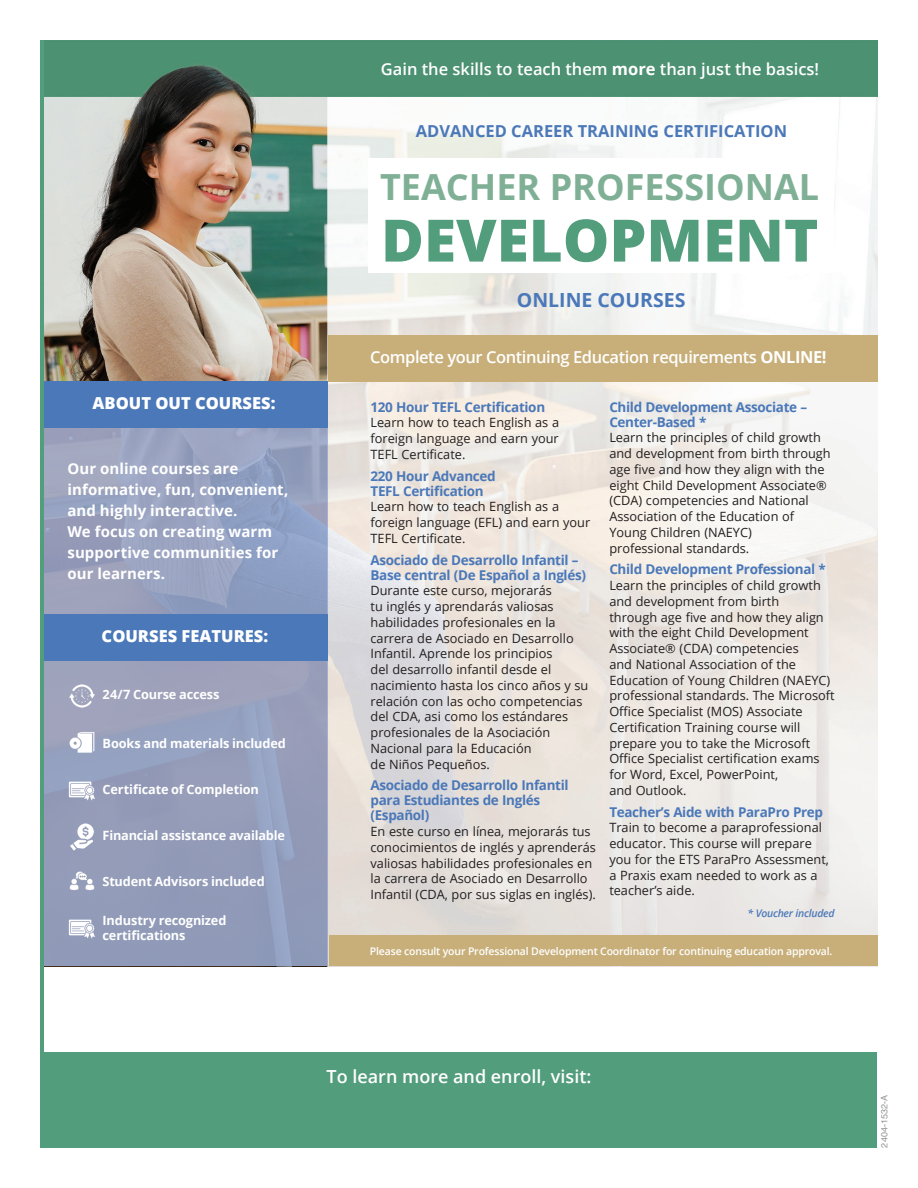
<style>
.page{position:relative;width:918px;height:1188px;background:#fff}
.page>*{position:absolute;margin:0;border:0;box-sizing:border-box;transform-origin:0 0}
.t1{font:800 58.5px "Open Sans";color:#529d7c}
.t2{font:700 36px "Open Sans";color:#7fb096}
.t3{font:700 19.5px "Open Sans";color:#4b78b8}
.t4{font:600 18px "Open Sans";color:#fff}
.t5{font:600 16.5px "Open Sans";letter-spacing:-.025em;color:#fff}
.t6{font:600 16.5px "Open Sans";color:#fff}
.t7{font:700 16.5px "Open Sans";color:#4b78b8}
.t8{font:800 16.5px "Open Sans";color:#fff}
.t9{font:700 15px/21px "Open Sans";letter-spacing:.005em;color:#fff}
.t10{font:700 13.5px/15px "Open Sans";letter-spacing:-.025em;color:#4b78b8}
.t11{font:12.75px/15.8px "Open Sans";color:#231f20}
.t12{font:700 12.75px/15.3px "Open Sans";letter-spacing:-.01em;color:#fff}
.t13{font:600 10.5px "Open Sans";letter-spacing:-.015em;color:#fff}
.t14{font:italic 600 10.5px "Open Sans";letter-spacing:-.025em;color:#4b78b8}
.t15{font:9px "Helvetica";color:#939598}
.s1{font-weight:700}
</style>
<div class="page">
<img style="left:44px;top:40px;width:834px;height:926px">
<div style="left:40px;top:1052px;width:838px;height:96px;background:#529d7c"></div>
<div style="left:40px;top:381px;width:288px;height:585px;background:linear-gradient(to right,#99a0ba,#929ebe)"></div>
<div style="left:40px;top:381px;width:288px;height:46px;background:#4b78b8"></div>
<div style="left:40px;top:615px;width:288px;height:46px;background:#4b78b8"></div>
<img style="left:68px;top:683px;width:27px;height:27px">
<img style="left:68px;top:732px;width:27px;height:21px">
<img style="left:68px;top:778px;width:27px;height:27px">
<img style="left:68px;top:823px;width:27px;height:27px">
<img style="left:68px;top:869px;width:27px;height:24px">
<img style="left:68px;top:915px;width:27px;height:27px">
<div style="left:329px;top:936px;width:548px;height:30px;background:#c8af7a"></div>
<div style="left:328px;top:335px;width:550px;height:46px;background:#c8af7a"></div>
<div style="left:369px;top:159px;width:465px;height:114px;background:#fff"></div>
<hr style="left:40px;top:40px;width:4px;height:1108px;background:#529d7c">
<p class="t8" style="left:93px;top:390px;width:184px">ABOUT OUT COURSES:</p>
<p class="t9" style="left:68px;top:457px;width:223px">Our online courses are informative, fun, convenient, and highly interactive.<br>We focus on creating warm supportive communities for our learners.</p>
<p class="t8" style="left:102px;top:624px;width:168px">COURSES FEATURES:</p>
<p class="t12" style="left:103px;top:686px;width:118px">24/7 Course access</p>
<p class="t12" style="left:103px;top:736px;width:185px">Books and materials included</p>
<p class="t12" style="left:103px;top:781px;width:158px">Certificate of Completion</p>
<p class="t12" style="left:103px;top:827px;width:184px">Financial assistance available</p>
<p class="t12" style="left:103px;top:873px;width:164px">Student Advisors included</p>
<p class="t12" style="left:103px;top:912px;width:125px">Industry recognized certifications</p>
<p class="t6" style="left:381px;top:57px;width:440px">Gain the skills to teach them <span class="s1">more</span> than just the basics!</p>
<p class="t7" style="left:416px;top:119px;width:373px">ADVANCED CAREER TRAINING CERTIFICATION</p>
<h2 class="t2" style="left:380px;top:162px;width:441px">TEACHER PROFESSIONAL</h2>
<h1 class="t1" style="left:381px;top:196px;width:439px">DEVELOPMENT</h1>
<h3 class="t3" style="left:517px;top:287px;width:170px">ONLINE COURSES</h3>
<p class="t5" style="left:370px;top:346px;width:458px">Complete your Continuing Education requirements <span class="s1">ONLINE!</span></p>
<p class="t10" style="left:371px;top:399px;width:176px">120 Hour TEFL Certification</p>
<p class="t11" style="left:371px;top:415px;width:190px;text-align:justify">Learn how to teach English as a foreign language and earn your TEFL Certificate.</p>
<p class="t10" style="left:371px;top:468px;width:127px">220 Hour Advanced<br>TEFL Certification</p>
<p class="t11" style="left:371px;top:499px;width:221px">Learn how to teach English as a foreign language (EFL) and earn your<br>TEFL Certificate.</p>
<p class="t10" style="left:371px;top:552px;width:217px">Asociado de Desarrollo Infantil –<br>Base central (De Español a Inglés)</p>
<p class="t11" style="left:371px;top:582px;width:219px">Durante este curso, mejorarás<br>tu inglés y aprendarás valiosas habilidades profesionales en la carrera de Asociado en Desarrollo<br>Infantil. Aprende los principios<br>del desarrollo infantil desde el nacimiento hasta los cinco años y su relación con las ocho competencias del CDA, asi como los estándares profesionales de la Asociación<br>Nacional para la Educación<br>de Niños Pequeños.</p>
<p class="t10" style="left:371px;top:778px;width:200px">Asociado de Desarrollo Infantil para Estudiantes de Inglés (Español)</p>
<p class="t11" style="left:371px;top:823px;width:227px">En este curso en línea, mejorarás tus conocimientos de inglés y aprenderás valiosas habilidades profesionales en la carrera de Asociado en Desarrollo Infantil (CDA, por sus siglas en inglés).</p>
<p class="t10" style="left:609px;top:399px;width:199px">Child Development Associate –<br>Center-Based *</p>
<p class="t11" style="left:609px;top:430px;width:223px">Learn the principles of child growth and development from birth through age five and how they align with the eight Child Development Associate® (CDA) competencies and National<br>Association of the Education of<br>Young Children (NAEYC)<br>professional standards.</p>
<p class="t10" style="left:609px;top:562px;width:218px">Child Development Professional *</p>
<p class="t11" style="left:609px;top:577px;width:227px">Learn the principles of child growth and development from birth<br>through age five and how they align with the eight Child Development<br>Associate® (CDA) competencies<br>and National Association of the<br>Education of Young Children (NAEYC) professional standards. The Microsoft<br>Office Specialist (MOS) Associate<br>Certification Training course will prepare you to take the Microsoft<br>Office Specialist certification exams for Word, Excel, PowerPoint,<br>and Outlook.</p>
<p class="t10" style="left:609px;top:804px;width:215px">Teacher’s Aide with ParaPro Prep</p>
<p class="t11" style="left:609px;top:819px;width:221px">Train to become a paraprofessional educator. This course will prepare you for the ETS ParaPro Assessment, a Praxis exam needed to work as a teacher’s aide.</p>
<p class="t14" style="left:747px;top:906px;width:89px">* Voucher included</p>
<p class="t13" style="left:370px;top:944px;width:464px">Please consult your Professional Development Coordinator for continuing education approval.</p>
<h3 class="t4" style="left:327px;top:1064px;width:266px">To learn more and enroll, visit:</h3>
<p class="t15" style="left:877px;top:1148px;width:54px;rotate:-90deg">2404-1532-A</p>
</div>
